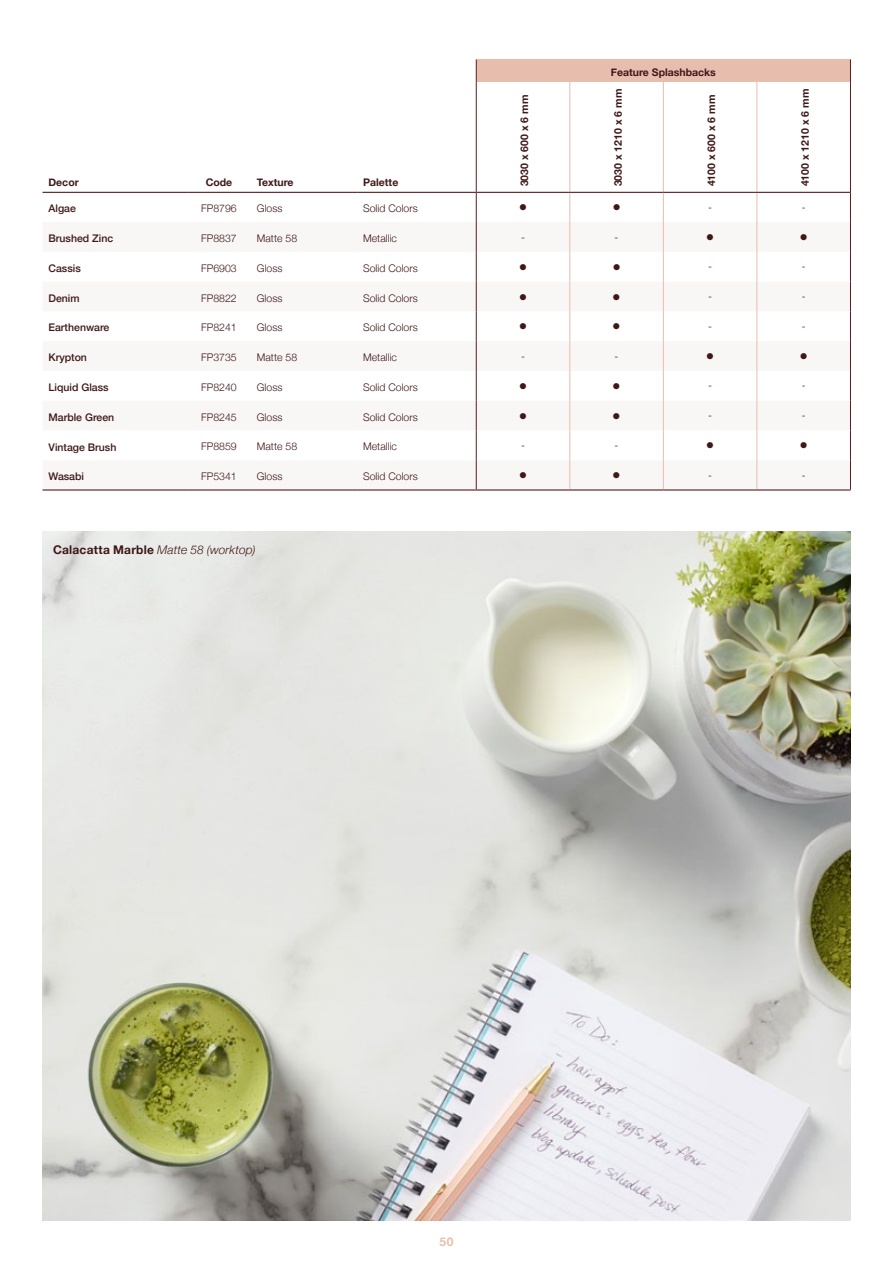
<style>
.page{position:relative;width:893px;height:1263px;background:#fff}
.page>*{position:absolute;margin:0;border:0;box-sizing:border-box;transform-origin:0 0}
.t1{font:italic 300 12px "Helvetica Neue";letter-spacing:.005em;color:#3f1818}
.t2{font:700 12px "Helvetica Neue";color:#e7beae}
.t3{font:300 10.5px "Helvetica Neue";color:#3f1818}
.t4{font:700 10.5px "Helvetica Neue";color:#3f1818}
.t5{font:500 10.5px "Helvetica Neue";color:#3f1818}
.t6{font:10.5px "Wingdings";color:#3f1818}
.s1{font-weight:700;font-style:normal}
</style>
<div class="page">
<div style="left:476px;top:60px;width:374px;height:22px;background:#e7beae"></div>
<svg style="left:475px;top:222px;width:375px;height:267px;fill:#f9f6f6"></svg>
<svg style="left:476px;top:60px;width:1px;height:22px"></svg>
<hr style="left:476px;top:82px;width:1px;height:110px;background:#551e21">
<svg style="left:476px;top:193px;width:1px;height:29px"></svg>
<hr style="left:476px;top:222px;width:1px;height:30px;background:#551e21">
<hr style="left:476px;top:252px;width:1px;height:30px;background:#551e21">
<svg style="left:476px;top:282px;width:1px;height:29px"></svg>
<hr style="left:476px;top:311px;width:1px;height:30px;background:#551e21">
<hr style="left:476px;top:341px;width:1px;height:30px;background:#551e21">
<hr style="left:476px;top:371px;width:1px;height:30px;background:#551e21">
<svg style="left:476px;top:401px;width:1px;height:29px"></svg>
<hr style="left:476px;top:430px;width:1px;height:30px;background:#551e21">
<svg style="left:476px;top:460px;width:1px;height:29px"></svg>
<svg style="left:850px;top:60px;width:1px;height:22px"></svg>
<hr style="left:850px;top:82px;width:1px;height:110px;background:#551e21">
<hr style="left:850px;top:192px;width:1px;height:30px;background:#551e21">
<hr style="left:850px;top:222px;width:1px;height:30px;background:#551e21">
<hr style="left:850px;top:252px;width:1px;height:30px;background:#551e21">
<svg style="left:850px;top:282px;width:1px;height:29px"></svg>
<hr style="left:850px;top:311px;width:1px;height:30px;background:#551e21">
<hr style="left:850px;top:341px;width:1px;height:30px;background:#551e21">
<hr style="left:850px;top:371px;width:1px;height:30px;background:#551e21">
<svg style="left:850px;top:401px;width:1px;height:29px"></svg>
<hr style="left:850px;top:430px;width:1px;height:30px;background:#551e21">
<svg style="left:850px;top:460px;width:1px;height:29px"></svg>
<hr style="left:570px;top:82px;width:1px;height:110px;background:#e7beae">
<hr style="left:663px;top:82px;width:1px;height:110px;background:#e7beae">
<hr style="left:757px;top:82px;width:1px;height:110px;background:#e7beae">
<svg style="left:570px;top:193px;width:1px;height:29px"></svg>
<svg style="left:663px;top:193px;width:1px;height:29px"></svg>
<svg style="left:757px;top:193px;width:1px;height:29px"></svg>
<hr style="left:570px;top:222px;width:1px;height:30px;background:#e7beae">
<hr style="left:663px;top:222px;width:1px;height:30px;background:#e7beae">
<hr style="left:757px;top:222px;width:1px;height:30px;background:#e7beae">
<hr style="left:570px;top:252px;width:1px;height:30px;background:#e7beae">
<hr style="left:663px;top:252px;width:1px;height:30px;background:#e7beae">
<hr style="left:757px;top:252px;width:1px;height:30px;background:#e7beae">
<svg style="left:570px;top:282px;width:1px;height:29px"></svg>
<svg style="left:663px;top:282px;width:1px;height:29px"></svg>
<svg style="left:757px;top:282px;width:1px;height:29px"></svg>
<hr style="left:570px;top:311px;width:1px;height:30px;background:#e7beae">
<hr style="left:663px;top:311px;width:1px;height:30px;background:#e7beae">
<hr style="left:757px;top:311px;width:1px;height:30px;background:#e7beae">
<hr style="left:570px;top:341px;width:1px;height:30px;background:#e7beae">
<hr style="left:663px;top:341px;width:1px;height:30px;background:#e7beae">
<hr style="left:757px;top:341px;width:1px;height:30px;background:#e7beae">
<hr style="left:570px;top:371px;width:1px;height:30px;background:#e7beae">
<hr style="left:663px;top:371px;width:1px;height:30px;background:#e7beae">
<hr style="left:757px;top:371px;width:1px;height:30px;background:#e7beae">
<svg style="left:570px;top:401px;width:1px;height:29px"></svg>
<svg style="left:663px;top:401px;width:1px;height:29px"></svg>
<svg style="left:757px;top:401px;width:1px;height:29px"></svg>
<hr style="left:570px;top:430px;width:1px;height:30px;background:#e7beae">
<hr style="left:663px;top:430px;width:1px;height:30px;background:#e7beae">
<hr style="left:757px;top:430px;width:1px;height:30px;background:#e7beae">
<svg style="left:570px;top:460px;width:1px;height:29px"></svg>
<svg style="left:663px;top:460px;width:1px;height:29px"></svg>
<svg style="left:757px;top:460px;width:1px;height:29px"></svg>
<hr style="left:43px;top:192px;width:144px;height:1px;background:#551e21">
<hr style="left:187px;top:192px;width:64px;height:1px;background:#551e21">
<hr style="left:251px;top:192px;width:106px;height:1px;background:#551e21">
<hr style="left:357px;top:192px;width:119px;height:1px;background:#551e21">
<hr style="left:476px;top:192px;width:94px;height:1px;background:#551e21">
<hr style="left:570px;top:192px;width:93px;height:1px;background:#551e21">
<hr style="left:663px;top:192px;width:94px;height:1px;background:#551e21">
<hr style="left:757px;top:192px;width:93px;height:1px;background:#551e21">
<hr style="left:43px;top:489px;width:144px;height:2px;background:#551e21">
<hr style="left:187px;top:489px;width:64px;height:2px;background:#551e21">
<hr style="left:251px;top:489px;width:106px;height:2px;background:#551e21">
<hr style="left:357px;top:489px;width:119px;height:2px;background:#551e21">
<hr style="left:476px;top:489px;width:94px;height:2px;background:#551e21">
<hr style="left:570px;top:489px;width:93px;height:2px;background:#551e21">
<hr style="left:663px;top:489px;width:94px;height:2px;background:#551e21">
<hr style="left:757px;top:489px;width:94px;height:2px;background:#551e21">
<img style="left:43px;top:531px;width:807px;height:689px">
<p class="t4" style="left:49px;top:174px;width:32px">Decor</p>
<p class="t4" style="left:206px;top:174px;width:28px">Code</p>
<p class="t4" style="left:257px;top:174px;width:38px">Texture</p>
<p class="t4" style="left:363px;top:174px;width:37px">Palette</p>
<p class="t4" style="left:611px;top:64px;width:107px">Feature Splashbacks</p>
<p class="t4" style="left:516px;top:186px;width:93px;rotate:-90deg">3030 x 600 x 6 mm</p>
<p class="t4" style="left:610px;top:186px;width:99px;rotate:-90deg">3030 x 1210 x 6 mm</p>
<p class="t4" style="left:703px;top:186px;width:93px;rotate:-90deg">4100 x 600 x 6 mm</p>
<p class="t4" style="left:797px;top:186px;width:99px;rotate:-90deg">4100 x 1210 x 6 mm</p>
<p class="t5" style="left:49px;top:200px;width:29px">Algae</p>
<p class="t3" style="left:201px;top:200px;width:37px">FP8796</p>
<p class="t3" style="left:257px;top:200px;width:27px">Gloss</p>
<p class="t3" style="left:363px;top:200px;width:56px">Solid Colors</p>
<p class="t6" style="left:519px;top:202px;width:9px">●</p>
<p class="t6" style="left:613px;top:202px;width:9px">●</p>
<p class="t3" style="left:708px;top:199px;width:5px">-</p>
<p class="t3" style="left:802px;top:199px;width:5px">-</p>
<p class="t5" style="left:49px;top:230px;width:66px">Brushed Zinc</p>
<p class="t3" style="left:201px;top:230px;width:37px">FP8837</p>
<p class="t3" style="left:257px;top:230px;width:42px">Matte 58</p>
<p class="t3" style="left:363px;top:230px;width:35px">Metallic</p>
<p class="t3" style="left:521px;top:228px;width:5px">-</p>
<p class="t3" style="left:615px;top:228px;width:5px">-</p>
<p class="t6" style="left:706px;top:232px;width:9px">●</p>
<p class="t6" style="left:800px;top:232px;width:9px">●</p>
<p class="t5" style="left:49px;top:260px;width:34px">Cassis</p>
<p class="t3" style="left:201px;top:260px;width:37px">FP6903</p>
<p class="t3" style="left:257px;top:260px;width:27px">Gloss</p>
<p class="t3" style="left:363px;top:260px;width:56px">Solid Colors</p>
<p class="t6" style="left:519px;top:261px;width:9px">●</p>
<p class="t6" style="left:613px;top:261px;width:9px">●</p>
<p class="t3" style="left:708px;top:258px;width:5px">-</p>
<p class="t3" style="left:802px;top:258px;width:5px">-</p>
<p class="t5" style="left:49px;top:289px;width:33px">Denim</p>
<p class="t3" style="left:201px;top:289px;width:37px">FP8822</p>
<p class="t3" style="left:257px;top:289px;width:27px">Gloss</p>
<p class="t3" style="left:363px;top:289px;width:56px">Solid Colors</p>
<p class="t6" style="left:519px;top:291px;width:9px">●</p>
<p class="t6" style="left:613px;top:291px;width:9px">●</p>
<p class="t3" style="left:708px;top:288px;width:5px">-</p>
<p class="t3" style="left:802px;top:288px;width:5px">-</p>
<p class="t5" style="left:48px;top:319px;width:62px">Earthenware</p>
<p class="t3" style="left:201px;top:319px;width:37px">FP8241</p>
<p class="t3" style="left:257px;top:319px;width:27px">Gloss</p>
<p class="t3" style="left:363px;top:319px;width:56px">Solid Colors</p>
<p class="t6" style="left:519px;top:321px;width:9px">●</p>
<p class="t6" style="left:613px;top:321px;width:9px">●</p>
<p class="t3" style="left:708px;top:318px;width:5px">-</p>
<p class="t3" style="left:802px;top:318px;width:5px">-</p>
<p class="t5" style="left:48px;top:349px;width:40px">Krypton</p>
<p class="t3" style="left:201px;top:349px;width:37px">FP3735</p>
<p class="t3" style="left:257px;top:349px;width:42px">Matte 58</p>
<p class="t3" style="left:363px;top:349px;width:35px">Metallic</p>
<p class="t3" style="left:521px;top:347px;width:5px">-</p>
<p class="t3" style="left:615px;top:347px;width:5px">-</p>
<p class="t6" style="left:706px;top:351px;width:9px">●</p>
<p class="t6" style="left:800px;top:351px;width:9px">●</p>
<p class="t5" style="left:48px;top:379px;width:62px">Liquid Glass</p>
<p class="t3" style="left:201px;top:379px;width:37px">FP8240</p>
<p class="t3" style="left:257px;top:379px;width:27px">Gloss</p>
<p class="t3" style="left:363px;top:379px;width:56px">Solid Colors</p>
<p class="t6" style="left:519px;top:380px;width:9px">●</p>
<p class="t6" style="left:613px;top:380px;width:9px">●</p>
<p class="t3" style="left:708px;top:377px;width:5px">-</p>
<p class="t3" style="left:802px;top:377px;width:5px">-</p>
<p class="t5" style="left:48px;top:409px;width:67px">Marble Green</p>
<p class="t3" style="left:201px;top:408px;width:37px">FP8245</p>
<p class="t3" style="left:257px;top:408px;width:27px">Gloss</p>
<p class="t3" style="left:363px;top:408px;width:56px">Solid Colors</p>
<p class="t6" style="left:519px;top:410px;width:9px">●</p>
<p class="t6" style="left:613px;top:410px;width:9px">●</p>
<p class="t3" style="left:708px;top:407px;width:5px">-</p>
<p class="t3" style="left:802px;top:407px;width:5px">-</p>
<p class="t5" style="left:48px;top:438px;width:69px">Vintage Brush</p>
<p class="t3" style="left:201px;top:438px;width:37px">FP8859</p>
<p class="t3" style="left:257px;top:438px;width:42px">Matte 58</p>
<p class="t3" style="left:363px;top:438px;width:35px">Metallic</p>
<p class="t3" style="left:521px;top:437px;width:5px">-</p>
<p class="t3" style="left:615px;top:437px;width:5px">-</p>
<p class="t6" style="left:706px;top:440px;width:9px">●</p>
<p class="t6" style="left:800px;top:440px;width:9px">●</p>
<p class="t5" style="left:48px;top:468px;width:37px">Wasabi</p>
<p class="t3" style="left:201px;top:468px;width:37px">FP5341</p>
<p class="t3" style="left:257px;top:468px;width:27px">Gloss</p>
<p class="t3" style="left:363px;top:468px;width:56px">Solid Colors</p>
<p class="t6" style="left:519px;top:470px;width:9px">●</p>
<p class="t6" style="left:613px;top:470px;width:9px">●</p>
<p class="t3" style="left:708px;top:466px;width:5px">-</p>
<p class="t3" style="left:802px;top:466px;width:5px">-</p>
<p class="t1" style="left:53px;top:540px;width:204px"><span class="s1">Calacatta Marble</span> Matte 58 (worktop)</p>
<p class="t2" style="left:440px;top:1232px;width:15px">50</p>
</div>
